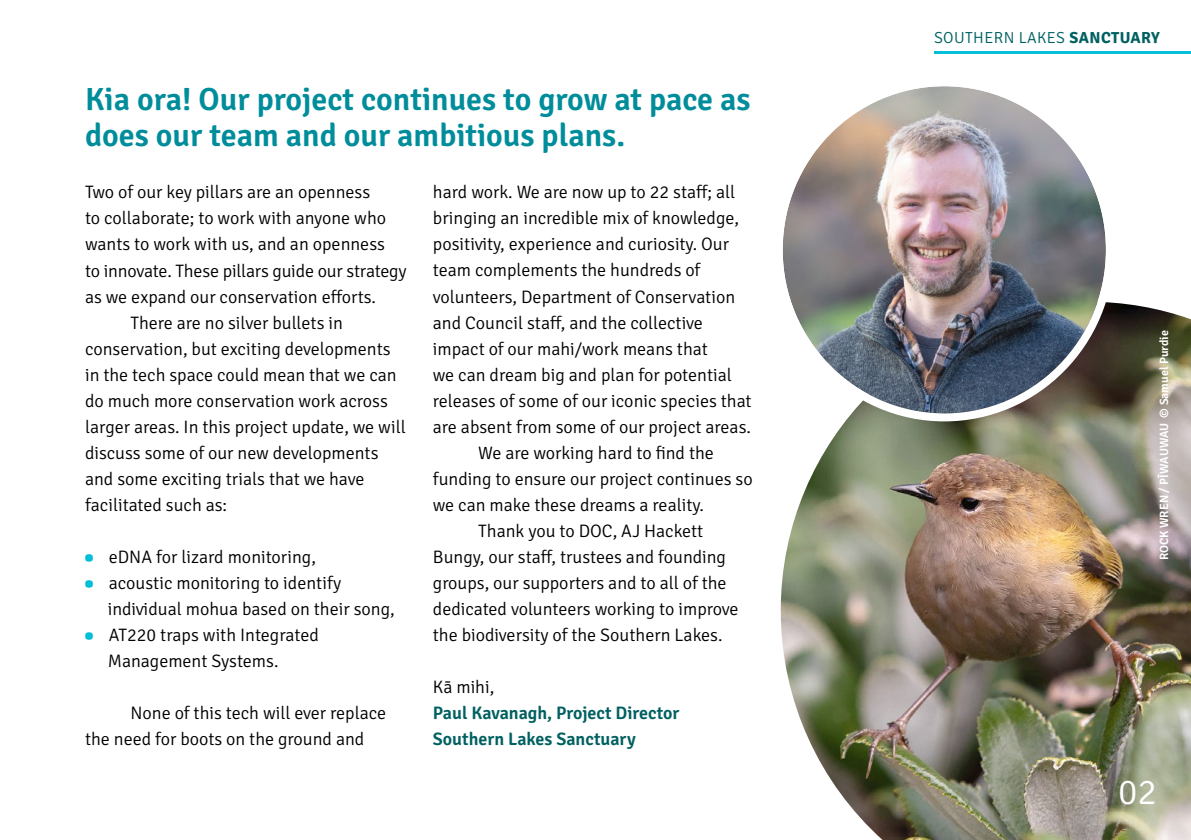
<style>
.page{position:relative;width:1191px;height:840px;background:#fff}
.page>*{position:absolute;margin:0;border:0;box-sizing:border-box;transform-origin:0 0}
.t1{font:300 36px "Signika";color:#fff}
.t2{font:600 32px/36px "Signika";color:#008d9b}
.t3{font:300 18px/26px "Signika";color:#000}
.t4{font:600 18px/26px "Signika";color:#006061}
.t5{font:300 16px "Signika";letter-spacing:.025em;color:#006061}
.t6{font:600 12px "Signika";color:#fff}
.s1{color:#03bed7}
.s2{font-weight:700}
</style>
<div class="page">
<img style="left:780px;top:302px;width:411px;height:537px">
<img style="left:782px;top:87px;width:324px;height:326px">
<div style="left:774px;top:78px;width:340px;height:343px;border:8px solid #fff;border-radius:50%"></div>
<hr style="left:934px;top:51px;width:257px;height:3px;background:#03bed7">
<h2 class="t2" style="left:85px;top:79px;width:667px">Kia ora! Our project continues to grow at pace as does our team and our ambitious plans.</h2>
<p class="t3" style="left:85px;top:178px;width:286px">Two of our key pillars are an openness</p>
<p class="t3" style="left:85px;top:204px;width:302px">to collaborate; to work with anyone who</p>
<p class="t3" style="left:85px;top:230px;width:301px">wants to work with us, and an openness</p>
<p class="t3" style="left:85px;top:256px;width:323px">to innovate. These pillars guide our strategy</p>
<p class="t3" style="left:85px;top:282px;width:292px">as we expand our conservation efforts.</p>
<p class="t3" style="left:130px;top:308px;width:214px">There are no silver bullets in</p>
<p class="t3" style="left:85px;top:334px;width:307px">conservation, but exciting developments</p>
<p class="t3" style="left:85px;top:360px;width:313px">in the tech space could mean that we can</p>
<p class="t3" style="left:85px;top:386px;width:304px">do much more conservation work across</p>
<p class="t3" style="left:85px;top:412px;width:322px">larger areas. In this project update, we will</p>
<p class="t3" style="left:85px;top:438px;width:295px">discuss some of our new developments</p>
<p class="t3" style="left:85px;top:464px;width:281px">and some exciting trials that we have</p>
<p class="t3" style="left:85px;top:490px;width:144px">facilitated such as:</p>
<p class="t3" style="left:85px;top:542px;width:232px"><span class="s1">•</span> eDNA for lizard monitoring,</p>
<p class="t3" style="left:108px;top:568px;width:288px;text-indent:-23px"><span class="s1">•</span> acoustic monitoring to identify individual mohua based on their song,</p>
<p class="t3" style="left:108px;top:620px;width:212px;text-indent:-23px"><span class="s1">•</span> AT220 traps with Integrated<br>Management Systems.</p>
<p class="t3" style="left:85px;top:698px;width:303px;text-indent:45px">None of this tech will ever replace the need for boots on the ground and</p>
<p class="t3" style="left:433px;top:178px;width:304px">hard work. We are now up to 22 staff; all</p>
<p class="t3" style="left:433px;top:204px;width:308px">bringing an incredible mix of knowledge,</p>
<p class="t3" style="left:433px;top:230px;width:298px">positivity, experience and curiosity. Our</p>
<p class="t3" style="left:433px;top:256px;width:269px">team complements the hundreds of</p>
<p class="t3" style="left:433px;top:282px;width:304px">volunteers, Department of Conservation</p>
<p class="t3" style="left:433px;top:308px;width:271px">and Council staff, and the collective</p>
<p class="t3" style="left:433px;top:334px;width:276px">impact of our mahi/work means that</p>
<p class="t3" style="left:433px;top:360px;width:301px">we can dream big and plan for potential</p>
<p class="t3" style="left:433px;top:386px;width:320px">releases of some of our iconic species that</p>
<p class="t3" style="left:433px;top:412px;width:319px">are absent from some of our project areas.</p>
<p class="t3" style="left:478px;top:438px;width:237px">We are working hard to find the</p>
<p class="t3" style="left:433px;top:464px;width:321px">funding to ensure our project continues so</p>
<p class="t3" style="left:433px;top:490px;width:273px">we can make these dreams a reality.</p>
<p class="t3" style="left:478px;top:516px;width:226px">Thank you to DOC, AJ Hackett</p>
<p class="t3" style="left:433px;top:542px;width:294px">Bungy, our staff, trustees and founding</p>
<p class="t3" style="left:433px;top:568px;width:295px">groups, our supporters and to all of the</p>
<p class="t3" style="left:433px;top:594px;width:307px">dedicated volunteers working to improve</p>
<p class="t3" style="left:433px;top:620px;width:291px">the biodiversity of the Southern Lakes.</p>
<p class="t3" style="left:433px;top:672px;width:63px">Kā mihi,</p>
<p class="t4" style="left:433px;top:698px;width:248px">Paul Kavanagh, Project Director<br>Southern Lakes Sanctuary</p>
<p class="t5" style="left:934px;top:27px;width:227px">SOUTHERN LAKES <span class="s2">SANCTUARY</span></p>
<p class="t6" style="left:1155px;top:560px;width:231px;rotate:-90deg">ROCK WREN / PĪWAUWAU © Samuel Purdie</p>
<h1 class="t1" style="left:1118px;top:765px;width:40px">02</h1>
</div>
